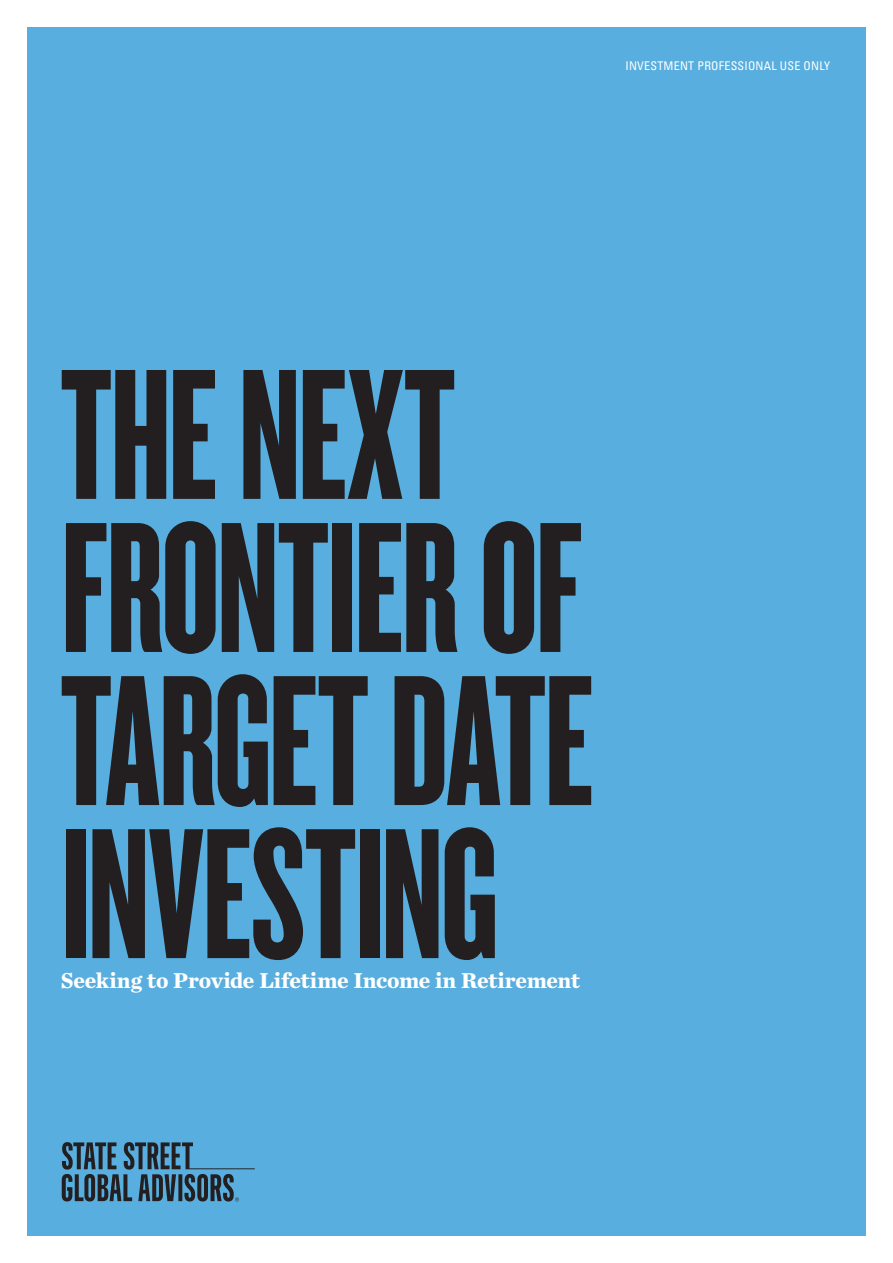
<style>
.page{position:relative;width:893px;height:1263px;background:#fff}
.page>*{position:absolute;margin:0;border:0;box-sizing:border-box;transform-origin:0 0}
.t1{font:193.5px/153px "Knockout 67 Full Bantamwt";letter-spacing:-.01em;color:#231f20}
.t2{font:700 22.5px "Chronicle Text G1";letter-spacing:-.01em;color:#fff}
.t3{font:condensed 12px "Univers Com 57";letter-spacing:.02em;color:#fff}
</style>
<div class="page">
<div style="left:27px;top:27px;width:839px;height:1209px;background:#58aede"></div>
<svg style="left:62px;top:1142px;width:193px;height:59px"></svg>
<p class="t3" style="left:625px;top:58px;width:206px">INVESTMENT PROFESSI ONAL USE O NLY</p>
<h1 class="t1" style="left:61px;top:354px;width:534px">THE NEXT<br>FRONTIER OF<br>TARGET DATE<br>INVESTING</h1>
<p class="t2" style="left:61px;top:962px;width:521px">Seeking to Provide Lifetime Income in Retirement</p>
</div>
